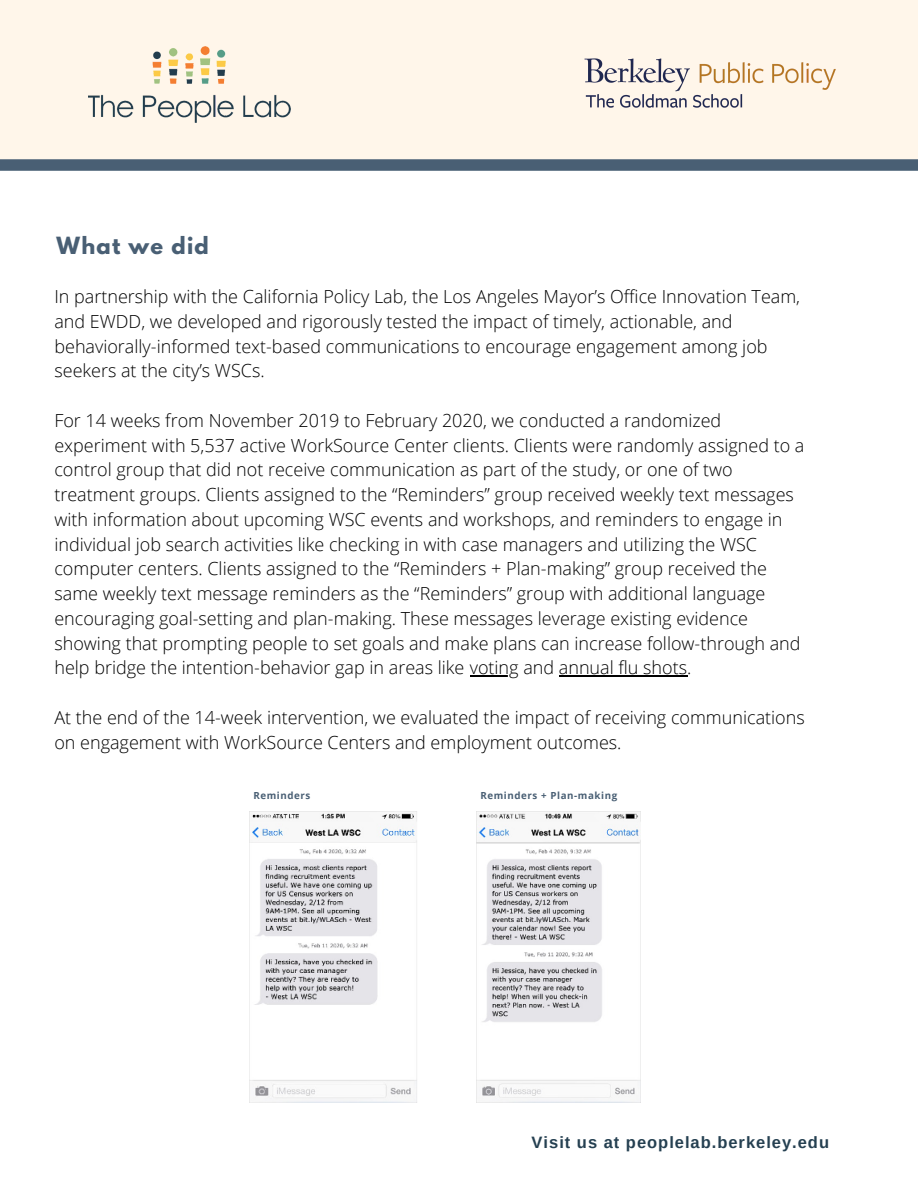
<style>
.page{position:relative;width:918px;height:1188px;background:#fff}
.page>*{position:absolute;margin:0;border:0;box-sizing:border-box;transform-origin:0 0}
.t1{font:700 21px "League Spartan";letter-spacing:.06em;color:#495f74}
.t2{font:300 18px/24.8px "Open Sans";color:#000}
.t3{font:700 16.5px "Arimo";letter-spacing:.06em;color:#254051}
.t4{font:700 9.75px "Open Sans";letter-spacing:.06em;color:#495f74}
</style>
<div class="page">
<svg style="left:0;top:0;width:918px;height:171px;background:#eee8df"></svg>
<img style="left:563px;top:55px;width:355px;height:74px">
<img style="left:88px;top:46px;width:203px;height:77px">
<hr style="left:470px;top:675px;width:49px;height:2px;background:#000">
<hr style="left:559px;top:675px;width:128px;height:2px;background:#000">
<img style="left:250px;top:812px;width:167px;height:291px">
<img style="left:477px;top:812px;width:164px;height:291px">
<p class="t1" style="left:57px;top:235px;width:154px">What we did</p>
<p class="t2" style="left:54px;top:284px;width:747px">In partnership with the California Policy Lab, the Los Angeles Mayor’s Office Innovation Team, and EWDD, we developed and rigorously tested the impact of timely, actionable, and behaviorally-informed text-based communications to encourage engagement among job seekers at the city’s WSCs.</p>
<p class="t2" style="left:54px;top:407px;width:751px">For 14 weeks from November 2019 to February 2020, we conducted a randomized experiment with 5,537 active WorkSource Center clients. Clients were randomly assigned to a control group that did not receive communication as part of the study, or one of two treatment groups. Clients assigned to the “Reminders” group received weekly text messages with information about upcoming WSC events and workshops, and reminders to engage in individual job search activities like checking in with case managers and utilizing the WSC computer centers. Clients assigned to the “Reminders + Plan-making” group received the same weekly text message reminders as the “Reminders” group with additional language encouraging goal-setting and plan-making. These messages leverage existing evidence showing that prompting people to set goals and make plans can increase follow-through and help bridge the intention-behavior gap in areas like voting and annual flu shots.</p>
<p class="t2" style="left:54px;top:704px;width:752px">At the end of the 14-week intervention, we evaluated the impact of receiving communications on engagement with WorkSource Centers and employment outcomes.</p>
<p class="t4" style="left:253px;top:788px;width:59px">Reminders</p>
<p class="t4" style="left:480px;top:788px;width:138px">Reminders + Plan-making</p>
<p class="t3" style="left:532px;top:1133px;width:299px">Visit us at peoplelab.berkeley.edu</p>
</div>
